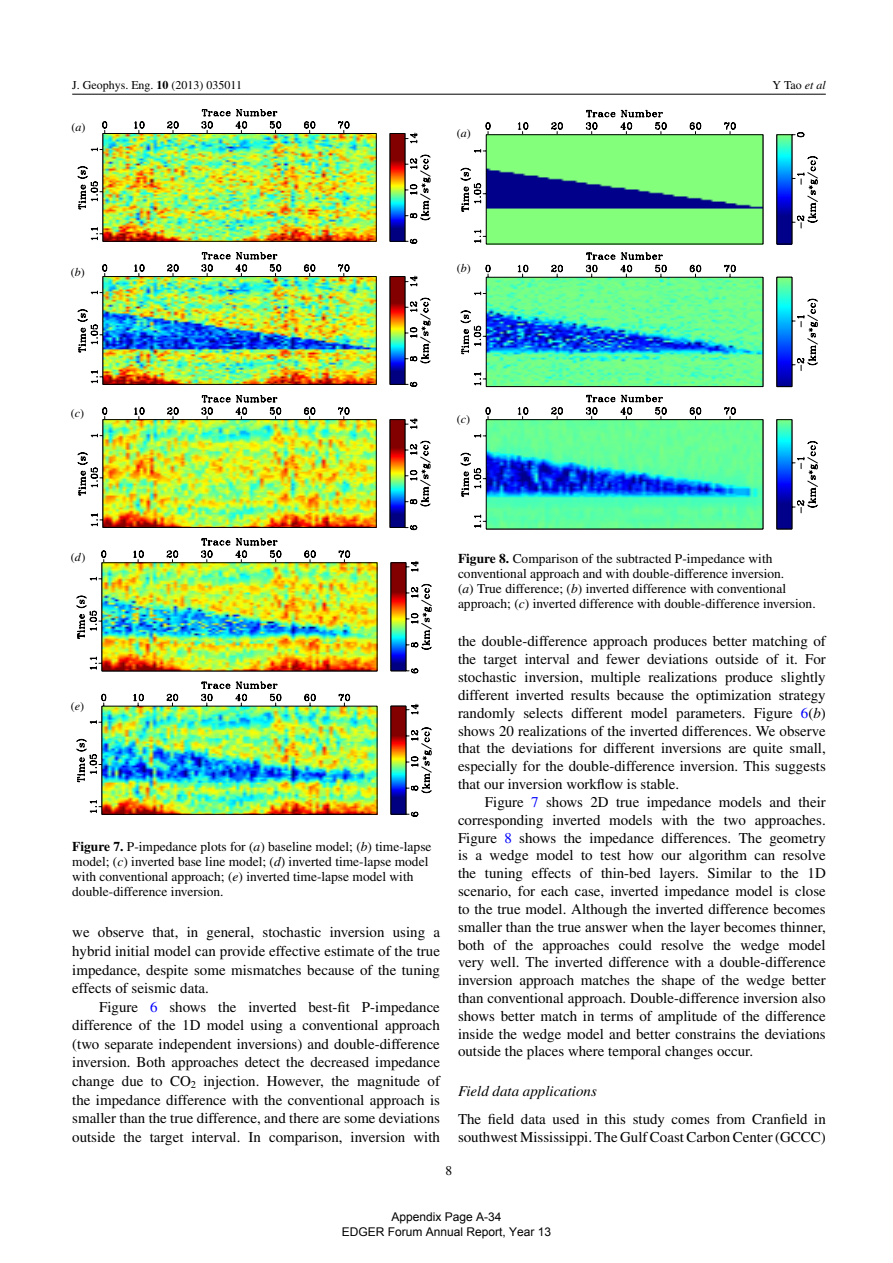
<style>
.page{position:relative;width:893px;height:1263px;background:#fff}
.page>*{position:absolute;margin:0;border:0;box-sizing:border-box;transform-origin:0 0}
.t1{font:15px/27.9px "Times";color:#000}
.t2{font:13.5px/15px "Times";color:#000}
.t3{font:12px "Times";color:#000}
.t4{font:12px/14.4px "Arial";color:#000;text-align:center}
.s1{font-weight:700}
.s2{font-style:italic}
.s3{color:#00f}
</style>
<div class="page">
<hr style="left:72px;top:94px;width:753px;height:1px;background:#000">
<svg style="left:77px;top:109px;width:300px;height:133px"></svg>
<img style="left:105px;top:135px;width:269px;height:104px">
<div style="left:103px;top:133px;width:273px;height:108px;border:1px solid #000"></div>
<svg style="left:389px;top:133px;width:42px;height:111px"></svg>
<img style="left:392px;top:135px;width:11px;height:105px">
<div style="left:390px;top:133px;width:15px;height:109px;border:1px solid #000"></div>
<svg style="left:77px;top:252px;width:300px;height:133px"></svg>
<img style="left:105px;top:278px;width:269px;height:105px">
<div style="left:103px;top:276px;width:273px;height:109px;border:1px solid #000"></div>
<svg style="left:389px;top:276px;width:42px;height:111px"></svg>
<img style="left:392px;top:278px;width:11px;height:105px">
<div style="left:390px;top:276px;width:15px;height:109px;border:1px solid #000"></div>
<svg style="left:77px;top:395px;width:300px;height:133px"></svg>
<img style="left:105px;top:421px;width:269px;height:105px">
<div style="left:103px;top:419px;width:273px;height:109px;border:1px solid #000"></div>
<svg style="left:389px;top:418px;width:42px;height:112px"></svg>
<img style="left:392px;top:421px;width:11px;height:105px">
<div style="left:390px;top:419px;width:15px;height:109px;border:1px solid #000"></div>
<svg style="left:76px;top:538px;width:301px;height:133px"></svg>
<img style="left:104px;top:565px;width:271px;height:104px">
<svg style="left:390px;top:561px;width:42px;height:112px"></svg>
<img style="left:393px;top:565px;width:11px;height:104px">
<svg style="left:76px;top:681px;width:301px;height:134px"></svg>
<img style="left:104px;top:708px;width:271px;height:104px">
<svg style="left:390px;top:704px;width:42px;height:113px"></svg>
<img style="left:393px;top:708px;width:11px;height:104px">
<svg style="left:460px;top:110px;width:303px;height:134px"></svg>
<img style="left:488px;top:137px;width:273px;height:105px">
<svg style="left:792px;top:132px;width:26px;height:112px"></svg>
<img style="left:778px;top:136px;width:12px;height:106px">
<div style="left:776px;top:134px;width:16px;height:110px;border:1px solid #000"></div>
<svg style="left:460px;top:252px;width:303px;height:135px"></svg>
<img style="left:488px;top:279px;width:273px;height:106px">
<div style="left:486px;top:277px;width:277px;height:110px;border:1px solid #000"></div>
<svg style="left:792px;top:277px;width:26px;height:110px"></svg>
<img style="left:778px;top:279px;width:12px;height:106px">
<div style="left:776px;top:277px;width:16px;height:110px;border:1px solid #000"></div>
<svg style="left:460px;top:395px;width:303px;height:134px"></svg>
<img style="left:488px;top:422px;width:273px;height:105px">
<svg style="left:792px;top:419px;width:26px;height:110px"></svg>
<img style="left:778px;top:421px;width:12px;height:106px">
<div style="left:776px;top:419px;width:16px;height:110px;border:1px solid #000"></div>
<p class="t3" style="left:72px;top:80px;width:171px">J. Geophys. Eng. <span class="s1">10</span> (2013) 035011</p>
<p class="t3" style="left:772px;top:80px;width:55px">Y Tao <span class="s2">et al</span></p>
<p class="t3" style="left:72px;top:122px;width:15px">(<span class="s2">a</span>)</p>
<p class="t3" style="left:457px;top:129px;width:15px">(<span class="s2">a</span>)</p>
<p class="t3" style="left:71px;top:268px;width:15px">(<span class="s2">b</span>)</p>
<p class="t3" style="left:457px;top:264px;width:15px">(<span class="s2">b</span>)</p>
<p class="t3" style="left:71px;top:408px;width:15px">(<span class="s2">c</span>)</p>
<p class="t3" style="left:457px;top:414px;width:15px">(<span class="s2">c</span>)</p>
<p class="t3" style="left:71px;top:553px;width:16px">(<span class="s2">d</span>)</p>
<p class="t3" style="left:71px;top:702px;width:15px">(<span class="s2">e</span>)</p>
<p class="t2" style="left:72px;top:840px;width:361px"><span class="s1">Figure 7.</span> P-impedance plots for (<span class="s2">a</span>) baseline model; (<span class="s2">b</span>) time-lapse model; (<span class="s2">c</span>) inverted base line model; (<span class="s2">d</span>) inverted time-lapse model with conventional approach; (<span class="s2">e</span>) inverted time-lapse model with double-difference inversion.</p>
<p class="t1" style="left:72px;top:920px;width:369px">we observe that, in general, stochastic inversion using a</p>
<p class="t1" style="left:72px;top:938px;width:369px">hybrid initial model can provide effective estimate of the true</p>
<p class="t1" style="left:72px;top:957px;width:369px">impedance, despite some mismatches because of the tuning</p>
<p class="t1" style="left:72px;top:976px;width:138px">effects of seismic data.</p>
<p class="t1" style="left:99px;top:994px;width:342px">Figure <span class="s3">6</span> shows the inverted best-fit P-impedance</p>
<p class="t1" style="left:72px;top:1013px;width:369px">difference of the 1D model using a conventional approach</p>
<p class="t1" style="left:72px;top:1031px;width:369px">(two separate independent inversions) and double-difference</p>
<p class="t1" style="left:72px;top:1050px;width:369px">inversion. Both approaches detect the decreased impedance</p>
<p class="t1" style="left:72px;top:1068px;width:369px">change due to CO<sub>2</sub> injection. However, the magnitude of</p>
<p class="t1" style="left:72px;top:1087px;width:369px">the impedance difference with the conventional approach is</p>
<p class="t1" style="left:72px;top:1106px;width:369px">smaller than the true difference, and there are some deviations</p>
<p class="t1" style="left:72px;top:1124px;width:369px">outside the target interval. In comparison, inversion with</p>
<p class="t2" style="left:458px;top:552px;width:359px"><span class="s1">Figure 8.</span> Comparison of the subtracted P-impedance with conventional approach and with double-difference inversion.<br>(<span class="s2">a</span>) True difference; (<span class="s2">b</span>) inverted difference with conventional approach; (<span class="s2">c</span>) inverted difference with double-difference inversion.</p>
<p class="t1" style="left:458px;top:629px;width:369px">the double-difference approach produces better matching of</p>
<p class="t1" style="left:458px;top:647px;width:369px">the target interval and fewer deviations outside of it. For</p>
<p class="t1" style="left:458px;top:665px;width:369px">stochastic inversion, multiple realizations produce slightly</p>
<p class="t1" style="left:458px;top:682px;width:369px">different inverted results because the optimization strategy</p>
<p class="t1" style="left:458px;top:700px;width:369px">randomly selects different model parameters. Figure <span class="s3">6</span>(<span class="s2">b</span>)</p>
<p class="t1" style="left:458px;top:718px;width:369px">shows 20 realizations of the inverted differences. We observe</p>
<p class="t1" style="left:458px;top:736px;width:369px">that the deviations for different inversions are quite small,</p>
<p class="t1" style="left:458px;top:754px;width:369px">especially for the double-difference inversion. This suggests</p>
<p class="t1" style="left:458px;top:771px;width:223px">that our inversion workflow is stable.</p>
<p class="t1" style="left:485px;top:789px;width:342px">Figure <span class="s3">7</span> shows 2D true impedance models and their</p>
<p class="t1" style="left:458px;top:807px;width:369px">corresponding inverted models with the two approaches.</p>
<p class="t1" style="left:458px;top:825px;width:369px">Figure <span class="s3">8</span> shows the impedance differences. The geometry</p>
<p class="t1" style="left:458px;top:843px;width:369px">is a wedge model to test how our algorithm can resolve</p>
<p class="t1" style="left:458px;top:861px;width:369px">the tuning effects of thin-bed layers. Similar to the 1D</p>
<p class="t1" style="left:458px;top:878px;width:369px">scenario, for each case, inverted impedance model is close</p>
<p class="t1" style="left:458px;top:896px;width:369px">to the true model. Although the inverted difference becomes</p>
<p class="t1" style="left:458px;top:914px;width:369px">smaller than the true answer when the layer becomes thinner,</p>
<p class="t1" style="left:458px;top:932px;width:369px">both of the approaches could resolve the wedge model</p>
<p class="t1" style="left:458px;top:950px;width:369px">very well. The inverted difference with a double-difference</p>
<p class="t1" style="left:458px;top:968px;width:369px">inversion approach matches the shape of the wedge better</p>
<p class="t1" style="left:458px;top:985px;width:369px">than conventional approach. Double-difference inversion also</p>
<p class="t1" style="left:458px;top:1003px;width:369px">shows better match in terms of amplitude of the difference</p>
<p class="t1" style="left:458px;top:1021px;width:369px">inside the wedge model and better constrains the deviations</p>
<p class="t1" style="left:458px;top:1039px;width:297px">outside the places where temporal changes occur.</p>
<p class="t1" style="left:458px;top:1078px;width:369px"><span class="s2">Field data applications<br></span>The field data used in this study comes from Cranfield in</p>
<p class="t1" style="left:458px;top:1124px;width:369px">southwest Mississippi. The Gulf Coast Carbon Center (GCCC)</p>
<p class="t2" style="left:445px;top:1164px;width:8px">8</p>
<p class="t4" style="left:342px;top:1210px;width:211px">Appendix Page A-34<br>EDGER Forum Annual Report, Year 13</p>
</div>
